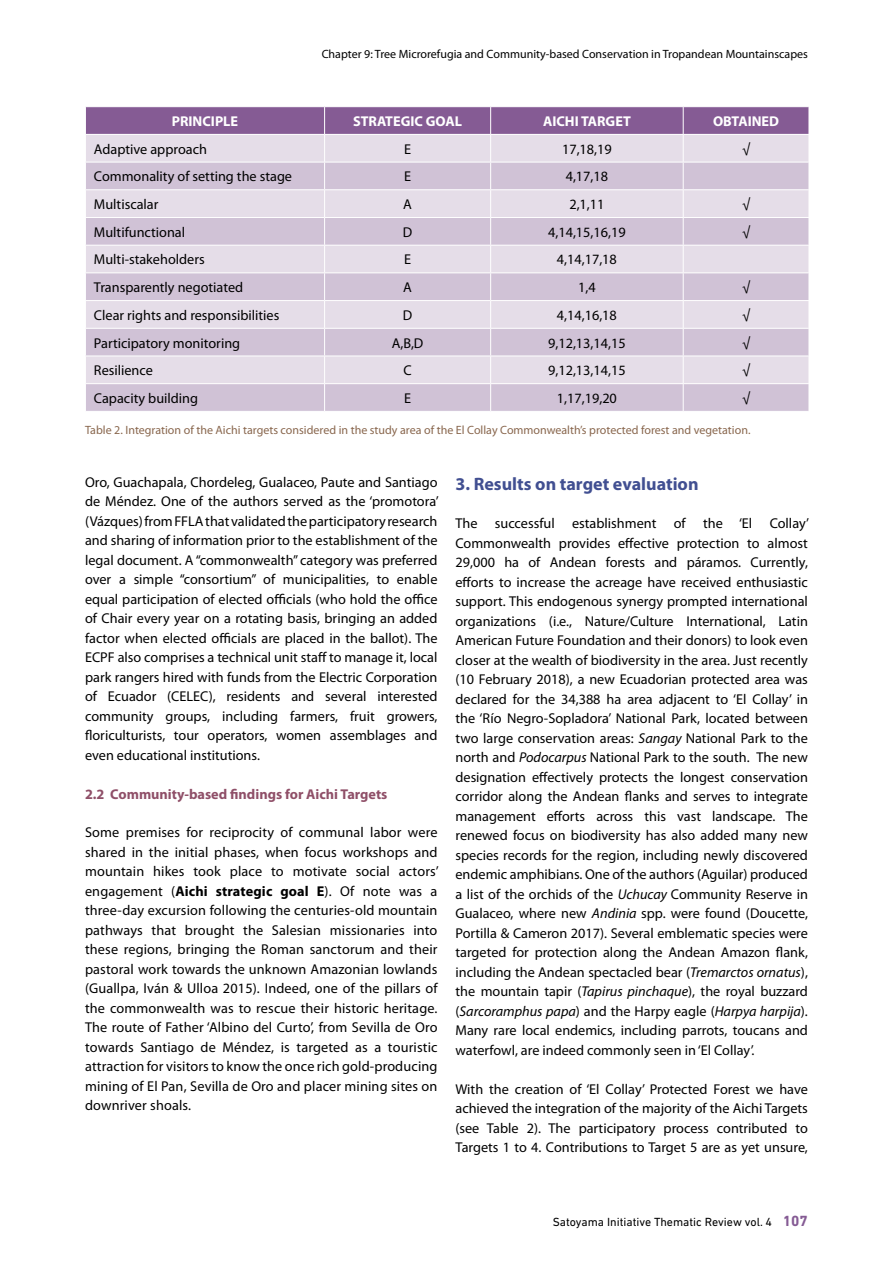
<style>
.page{position:relative;width:893px;height:1263px;background:#fff}
.page>*{position:absolute;margin:0;border:0;box-sizing:border-box;transform-origin:0 0}
.t1{font:700 18px "Myriad Pro";color:#414f91}
.t2{font:14.25px/19.5px "Myriad Pro";color:#000;text-align:justify}
.t3{font:700 14.25px "Myriad Pro";color:#8f4f68}
.t4{font:700 14.25px "Myriad Pro";color:#fff}
.t5{font:12px "Myriad Pro";color:#89674e}
.t6{font:12px "Myriad Pro";color:#000}
.t7{font:12px "DIN Next LT Pro";color:#000}
.s1{font-weight:700}
.s2{font-style:italic}
.s3{font-weight:700;font-size:15px;color:#855b94}
</style>
<div class="page">
<svg style="left:85px;top:107px;width:724px;height:304px;background:#d4c7d9"></svg>
<p class="t6" style="left:322px;top:46px;width:488px">Chapter 9: Tree Microrefugia and Community-based Conservation in Tropandean Mountainscapes</p>
<p class="t4" style="left:172px;top:112px;width:68px">PRINCIPLE</p>
<p class="t4" style="left:353px;top:112px;width:111px">STRATEGIC GOAL</p>
<p class="t4" style="left:543px;top:112px;width:89px">AICHI TARGET</p>
<p class="t4" style="left:713px;top:112px;width:68px">OBTAINED</p>
<p class="t2" style="left:94px;top:139px;width:115px">Adaptive approach</p>
<p class="t2" style="left:404px;top:139px;width:9px">E</p>
<p class="t2" style="left:562px;top:139px;width:51px">17,18,19</p>
<p class="t2" style="left:742px;top:139px;width:10px">√</p>
<p class="t2" style="left:94px;top:167px;width:200px">Commonality of setting the stage</p>
<p class="t2" style="left:404px;top:167px;width:9px">E</p>
<p class="t2" style="left:566px;top:167px;width:44px">4,17,18</p>
<p class="t2" style="left:94px;top:194px;width:66px">Multiscalar</p>
<p class="t2" style="left:403px;top:194px;width:10px">A</p>
<p class="t2" style="left:569px;top:194px;width:37px">2,1,11</p>
<p class="t2" style="left:742px;top:194px;width:10px">√</p>
<p class="t2" style="left:94px;top:222px;width:93px">Multifunctional</p>
<p class="t2" style="left:403px;top:222px;width:11px">D</p>
<p class="t2" style="left:548px;top:222px;width:79px">4,14,15,16,19</p>
<p class="t2" style="left:742px;top:222px;width:10px">√</p>
<p class="t2" style="left:94px;top:250px;width:112px">Multi-stakeholders</p>
<p class="t2" style="left:404px;top:250px;width:9px">E</p>
<p class="t2" style="left:557px;top:250px;width:62px">4,14,17,18</p>
<p class="t2" style="left:94px;top:277px;width:151px">Transparently negotiated</p>
<p class="t2" style="left:403px;top:277px;width:10px">A</p>
<p class="t2" style="left:578px;top:277px;width:19px">1,4</p>
<p class="t2" style="left:742px;top:277px;width:10px">√</p>
<p class="t2" style="left:94px;top:305px;width:187px">Clear rights and responsibilities</p>
<p class="t2" style="left:403px;top:305px;width:11px">D</p>
<p class="t2" style="left:557px;top:305px;width:62px">4,14,16,18</p>
<p class="t2" style="left:742px;top:305px;width:10px">√</p>
<p class="t2" style="left:94px;top:333px;width:148px">Participatory monitoring</p>
<p class="t2" style="left:392px;top:333px;width:33px">A,B,D</p>
<p class="t2" style="left:548px;top:333px;width:79px">9,12,13,14,15</p>
<p class="t2" style="left:742px;top:333px;width:10px">√</p>
<p class="t2" style="left:94px;top:360px;width:61px">Resilience</p>
<p class="t2" style="left:403px;top:360px;width:10px">C</p>
<p class="t2" style="left:548px;top:360px;width:79px">9,12,13,14,15</p>
<p class="t2" style="left:742px;top:360px;width:10px">√</p>
<p class="t2" style="left:94px;top:388px;width:106px">Capacity building</p>
<p class="t2" style="left:404px;top:388px;width:9px">E</p>
<p class="t2" style="left:557px;top:388px;width:62px">1,17,19,20</p>
<p class="t2" style="left:742px;top:388px;width:10px">√</p>
<p class="t5" style="left:85px;top:422px;width:667px">Table 2. Integration of the Aichi targets considered in the study area of the El Collay Commonwealth’s protected forest and vegetation.</p>
<p class="t2" style="left:85px;top:472px;width:355px">Oro, Guachapala, Chordeleg, Gualaceo, Paute and Santiago de Méndez. One of the authors served as the ‘promotora’ (Vázques) from FFLA that validated the participatory research and sharing of information prior to the establishment of the legal document. A “commonwealth” category was preferred over a simple “consortium” of municipalities, to enable equal participation of elected officials (who hold the office of Chair every year on a rotating basis, bringing an added factor when elected officials are placed in the ballot). The ECPF also comprises a technical unit staff to manage it, local park rangers hired with funds from the Electric Corporation of Ecuador (CELEC), residents and several interested community groups, including farmers, fruit growers, floriculturists, tour operators, women assemblages and even educational institutions.</p>
<p class="t3" style="left:85px;top:784px;width:304px">2.2 Community-based findings for Aichi Targets</p>
<p class="t2" style="left:85px;top:822px;width:355px">Some premises for reciprocity of communal labor were shared in the initial phases, when focus workshops and mountain hikes took place to motivate social actors’ engagement (<span class="s1">Aichi strategic goal E</span>). Of note was a three-day excursion following the centuries-old mountain pathways that brought the Salesian missionaries into these regions, bringing the Roman sanctorum and their pastoral work towards the unknown Amazonian lowlands (Guallpa, Iván &amp; Ulloa 2015). Indeed, one of the pillars of the commonwealth was to rescue their historic heritage.<br>The route of Father ‘Albino del Curto’, from Sevilla de Oro towards Santiago de Méndez, is targeted as a touristic attraction for visitors to know the once rich gold-producing mining of El Pan, Sevilla de Oro and placer mining sites on downriver shoals.</p>
<p class="t1" style="left:455px;top:472px;width:245px">3. Results on target evaluation</p>
<p class="t2" style="left:455px;top:513px;width:355px">The successful establishment of the ‘El Collay’ Commonwealth provides effective protection to almost 29,000 ha of Andean forests and páramos. Currently, efforts to increase the acreage have received enthusiastic support. This endogenous synergy prompted international organizations (i.e., Nature/Culture International, Latin American Future Foundation and their donors) to look even closer at the wealth of biodiversity in the area. Just recently (10 February 2018), a new Ecuadorian protected area was declared for the 34,388 ha area adjacent to ‘El Collay’ in the ‘Río Negro-Sopladora’ National Park, located between two large conservation areas: <span class="s2">Sangay</span> National Park to the north and <span class="s2">Podocarpus</span> National Park to the south. The new designation effectively protects the longest conservation corridor along the Andean flanks and serves to integrate management efforts across this vast landscape. The renewed focus on biodiversity has also added many new species records for the region, including newly discovered endemic amphibians. One of the authors (Aguilar) produced a list of the orchids of the <span class="s2">Uchucay</span> Community Reserve in Gualaceo, where new <span class="s2">Andinia</span> spp. were found (Doucette, Portilla &amp; Cameron 2017). Several emblematic species were targeted for protection along the Andean Amazon flank, including the Andean spectacled bear (<span class="s2">Tremarctos ornatus</span>), the mountain tapir (<span class="s2">Tapirus pinchaque</span>), the royal buzzard (<span class="s2">Sarcoramphus papa</span>) and the Harpy eagle (<span class="s2">Harpya harpija</span>).<br>Many rare local endemics, including parrots, toucans and waterfowl, are indeed commonly seen in ‘El Collay’.</p>
<p class="t2" style="left:455px;top:1079px;width:354px">With the creation of ‘El Collay’ Protected Forest we have achieved the integration of the majority of the Aichi Targets (see Table 2). The participatory process contributed to Targets 1 to 4. Contributions to Target 5 are as yet unsure,</p>
<p class="t7" style="left:553px;top:1215px;width:257px">Satoyama Initiative Thematic Review vol. 4 <span class="s3">107</span></p>
</div>
